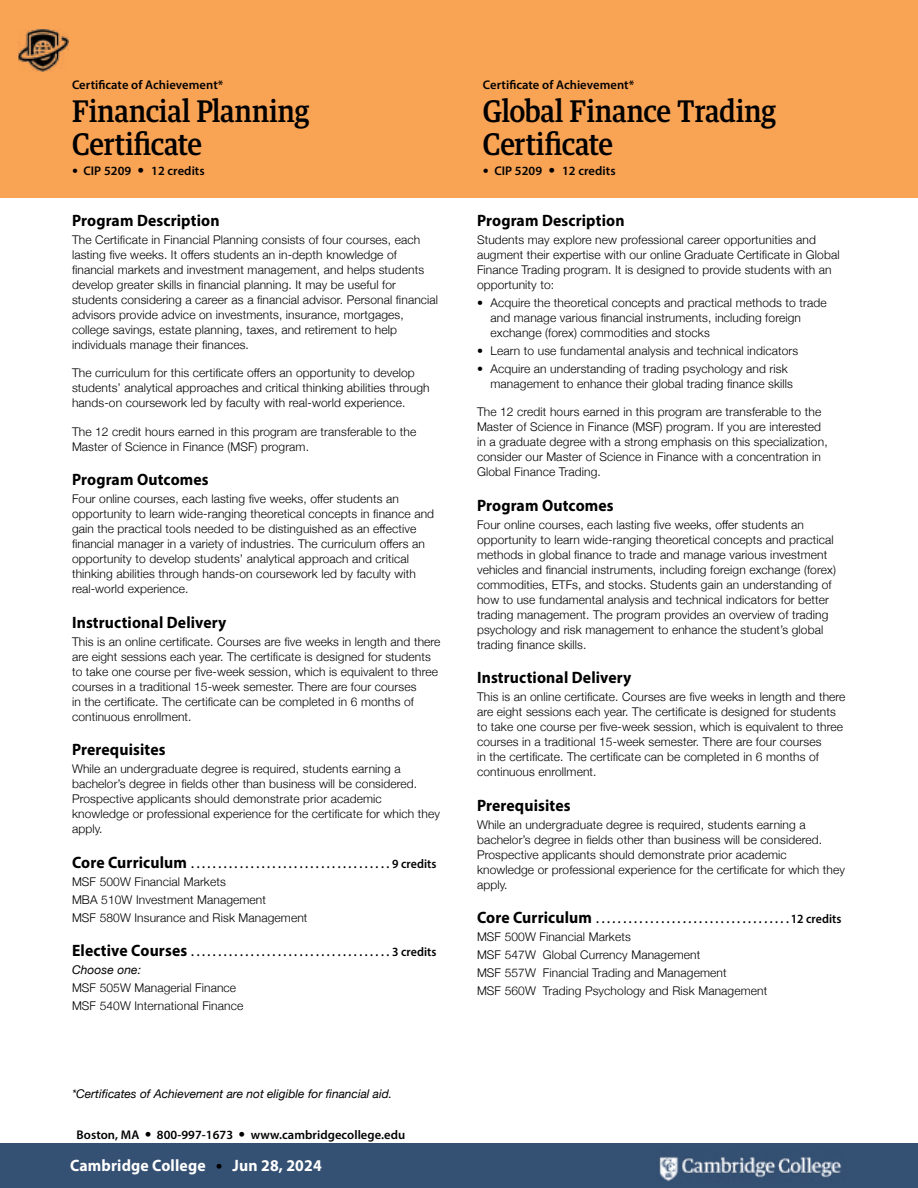
<style>
.page{position:relative;width:918px;height:1188px;background:#fff}
.page>*{position:absolute;margin:0;border:0;box-sizing:border-box;transform-origin:0 0}
.cht_h1-egypt{font:500 30px/33px "Guardian Text Egyp";letter-spacing:-.005em;color:#000;scale:.9 1}
.t1{font:700 16.5px "Myriad Pro";letter-spacing:.01em;color:#000;scale:.95 1}
.t2{font:700 16.5px "Myriad Pro";letter-spacing:.01em;color:#fff;scale:.95 1}
.txt-0_b{font:600 12.6px "Myriad Pro";letter-spacing:.005em;color:#000;scale:.95 1}
.txt-0_b-2{font:600 12.6px "Myriad Pro";letter-spacing:.005em;color:#000}
.txt-2{font:600 12.6px "Myriad Pro";letter-spacing:.005em;color:#000}
.txt-9{font:300 12px/15px "Helvetica Neue";letter-spacing:.01em;color:#000}
.bul-2{font:300 12px/15px "Helvetica Neue";letter-spacing:.01em;color:#000}
.txt-2-2{font:300 12px/15px "Helvetica Neue";letter-spacing:.01em;color:#000}
.bul-9{font:300 12px/15px "Helvetica Neue";letter-spacing:.01em;color:#000}
.txt-2_it{font:italic 12px "Helvetica Neue";color:#000}
.s1{font-family:"Helvetica Neue";font-weight:300;font-size:12px}
.s2{font-family:"Helvetica Neue";font-weight:300;font-size:13.5px}
.s3{font-weight:700;font-size:16.5px}
.s4{font-family:"Helvetica Neue";font-weight:300;font-size:13.5px;color:#000}
</style>
<div class="page">
<div style="left:0;top:0;width:918px;height:198px;background:#f9a355"></div>
<div style="left:0;top:1143px;width:918px;height:45px;background:#345073"></div>
<img style="left:659px;top:1156px;width:183px;height:25px">
<img style="left:18px;top:30px;width:50px;height:42px">
<p class="txt-0_b-2" style="left:72px;top:77px;width:153px">Certificate of Achievement*</p>
<p class="cht_h1-egypt" style="left:72px;top:92px;width:265px">Financial Planning<br>Certificate</p>
<p class="txt-2" style="left:72px;top:162px;width:134px"><span class="s1">•</span> CIP 5209 <span class="s2">•</span> 12 credits</p>
<p class="t1" style="left:72px;top:209px;width:157px">Program Description</p>
<p class="txt-9" style="left:72px;top:231px;width:368px">The Certificate in Financial Planning consists of four courses, each lasting five weeks. It offers students an in-depth knowledge of financial markets and investment management, and helps students develop greater skills in financial planning. It may be useful for students considering a career as a financial advisor. Personal financial advisors provide advice on investments, insurance, mortgages, college savings, estate planning, taxes, and retirement to help individuals manage their finances.</p>
<p class="txt-9" style="left:72px;top:364px;width:359px">The curriculum for this certificate offers an opportunity to develop students’ analytical approaches and critical thinking abilities through hands-on coursework led by faculty with real-world experience.</p>
<p class="txt-9" style="left:72px;top:423px;width:346px">The 12 credit hours earned in this program are transferable to the<br>Master of Science in Finance (MSF) program.</p>
<p class="t1" style="left:72px;top:469px;width:145px">Program Outcomes</p>
<p class="txt-9" style="left:72px;top:490px;width:364px">Four online courses, each lasting five weeks, offer students an opportunity to learn wide-ranging theoretical concepts in finance and gain the practical tools needed to be distinguished as an effective financial manager in a variety of industries. The curriculum offers an opportunity to develop students’ analytical approach and critical thinking abilities through hands-on coursework led by faculty with real-world experience.</p>
<p class="t1" style="left:72px;top:611px;width:164px">Instructional Delivery</p>
<p class="txt-9" style="left:72px;top:633px;width:370px">This is an online certificate. Courses are five weeks in length and there are eight sessions each year. The certificate is designed for students to take one course per five-week session, which is equivalent to three courses in a traditional 15-week semester. There are four courses<br>in the certificate. The certificate can be completed in 6 months of continuous enrollment.</p>
<p class="t1" style="left:72px;top:739px;width:100px">Prerequisites</p>
<p class="txt-9" style="left:72px;top:760px;width:369px">While an undergraduate degree is required, students earning a bachelor’s degree in fields other than business will be considered.<br>Prospective applicants should demonstrate prior academic knowledge or professional experience for the certificate for which they apply.</p>
<p class="txt-0_b" style="left:72px;top:855px;width:129px"><span class="s3">Core Curriculum</span> ......................................</p>
<p class="txt-0_b" style="left:392px;top:855px;width:48px">9 credits</p>
<p class="bul-2" style="left:72px;top:873px;width:155px">MSF 500W Financial Markets</p>
<p class="bul-2" style="left:72px;top:891px;width:196px">MBA 510W Investment Management</p>
<p class="bul-9" style="left:72px;top:909px;width:237px">MSF 580W Insurance and Risk Management</p>
<p class="txt-0_b" style="left:72px;top:944px;width:127px"><span class="s3">Elective Courses</span>......................................</p>
<p class="txt-0_b" style="left:392px;top:944px;width:48px">3 credits</p>
<p class="txt-2_it" style="left:72px;top:961px;width:71px">Choose one:</p>
<p class="bul-2" style="left:72px;top:979px;width:166px">MSF 505W Managerial Finance</p>
<p class="bul-2" style="left:72px;top:997px;width:173px">MSF 540W International Finance</p>
<p class="txt-2_it" style="left:72px;top:1085px;width:322px">*Certificates of Achievement are not eligible for financial aid.</p>
<p class="txt-0_b-2" style="left:76px;top:1127px;width:330px">Boston, MA <span class="s2">•</span> 800-997-1673 <span class="s2">•</span> www.cambridgecollege.edu</p>
<h2 class="t2" style="left:27px;top:1155px;width:190px">340 Cambridge College</h2>
<h2 class="t2" style="left:76px;top:1154px;width:341px">Academic Catalog 2024-2025 <span class="s4">•</span> Jun 28, 2024</h2>
<h2 class="t2" style="left:216px;top:1155px;width:113px"><span class="s4">•</span> Jun 28, 2024</h2>
<p class="txt-0_b-2" style="left:483px;top:77px;width:153px">Certificate of Achievement*</p>
<p class="cht_h1-egypt" style="left:483px;top:92px;width:327px">Global Finance Trading<br>Certificate</p>
<p class="txt-2" style="left:483px;top:162px;width:134px"><span class="s1">•</span> CIP 5209 <span class="s2">•</span> 12 credits</p>
<p class="t1" style="left:477px;top:209px;width:157px">Program Description</p>
<p class="txt-2-2" style="left:477px;top:231px;width:364px">Students may explore new professional career opportunities and augment their expertise with our online Graduate Certificate in Global Finance Trading program. It is designed to provide students with an opportunity to:</p>
<p class="bul-2" style="left:490px;top:294px;width:338px;text-indent:-14px">• Acquire the theoretical concepts and practical methods to trade and manage various financial instruments, including foreign exchange (forex) commodities and stocks</p>
<p class="bul-2" style="left:477px;top:342px;width:323px">• Learn to use fundamental analysis and technical indicators</p>
<p class="bul-9" style="left:490px;top:360px;width:304px;text-indent:-14px">• Acquire an understanding of trading psychology and risk management to enhance their global trading finance skills</p>
<p class="txt-9" style="left:477px;top:403px;width:352px">The 12 credit hours earned in this program are transferable to the Master of Science in Finance (MSF) program. If you are interested in a graduate degree with a strong emphasis on this specialization, consider our Master of Science in Finance with a concentration in Global Finance Trading.</p>
<p class="t1" style="left:477px;top:494px;width:145px">Program Outcomes</p>
<p class="txt-9" style="left:477px;top:516px;width:360px">Four online courses, each lasting five weeks, offer students an opportunity to learn wide-ranging theoretical concepts and practical methods in global finance to trade and manage various investment vehicles and financial instruments, including foreign exchange (forex) commodities, ETFs, and stocks. Students gain an understanding of how to use fundamental analysis and technical indicators for better trading management. The program provides an overview of trading psychology and risk management to enhance the student’s global trading finance skills.</p>
<p class="t1" style="left:477px;top:667px;width:164px">Instructional Delivery</p>
<p class="txt-9" style="left:477px;top:688px;width:370px">This is an online certificate. Courses are five weeks in length and there are eight sessions each year. The certificate is designed for students to take one course per five-week session, which is equivalent to three courses in a traditional 15-week semester. There are four courses<br>in the certificate. The certificate can be completed in 6 months of continuous enrollment.</p>
<p class="t1" style="left:477px;top:794px;width:100px">Prerequisites</p>
<p class="txt-9" style="left:477px;top:816px;width:369px">While an undergraduate degree is required, students earning a bachelor’s degree in fields other than business will be considered.<br>Prospective applicants should demonstrate prior academic knowledge or professional experience for the certificate for which they apply.</p>
<p class="txt-0_b" style="left:477px;top:911px;width:129px"><span class="s3">Core Curriculum</span> ....................................</p>
<p class="txt-0_b" style="left:791px;top:911px;width:55px">12 credits</p>
<p class="bul-2" style="left:477px;top:928px;width:155px">MSF 500W Financial Markets</p>
<p class="bul-2" style="left:477px;top:946px;width:225px">MSF 547W Global Currency Management</p>
<p class="bul-2" style="left:477px;top:964px;width:251px">MSF 557W Financial Trading and Management</p>
<p class="bul-9" style="left:477px;top:982px;width:292px">MSF 560W Trading Psychology and Risk Management</p>
</div>
